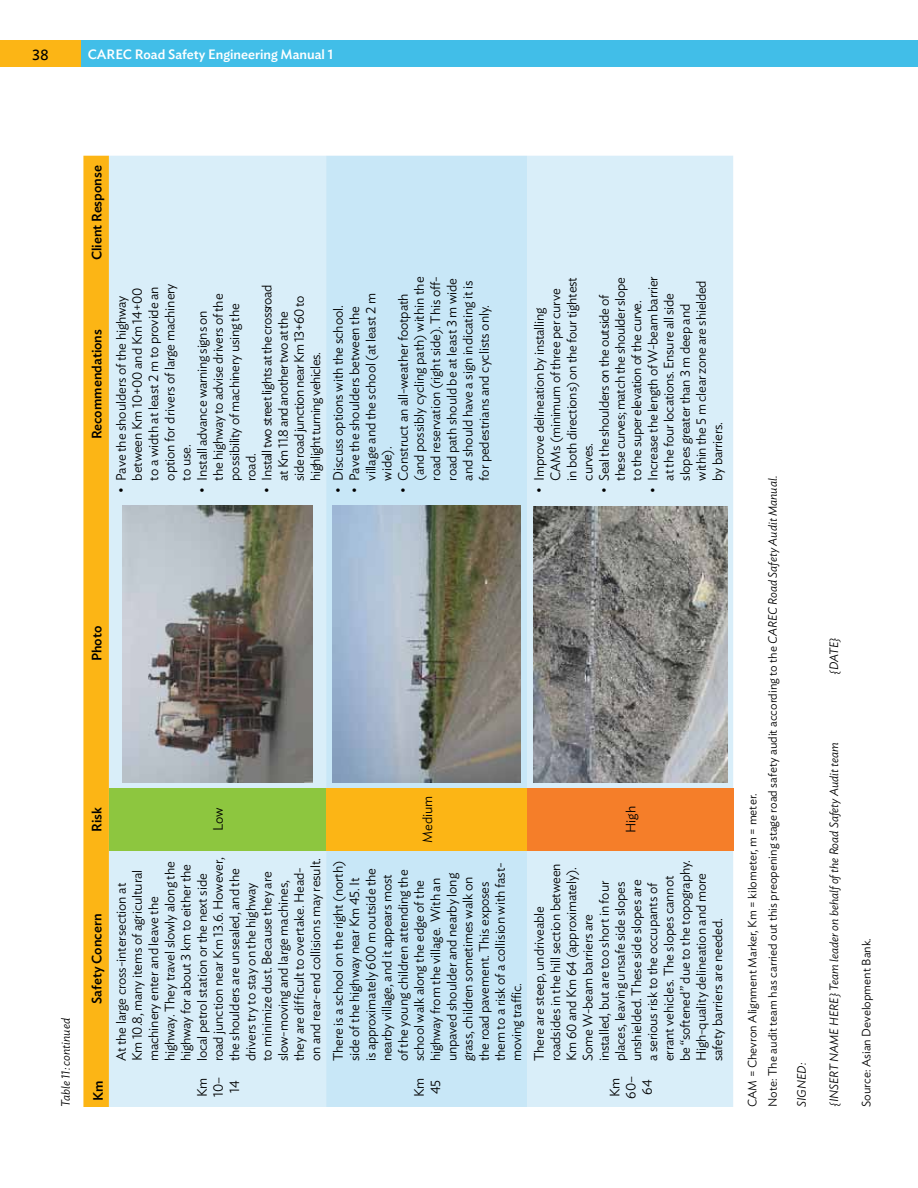
<style>
.page{position:relative;width:918px;height:1188px;background:#fff}
.page>*{position:absolute;margin:0;border:0;box-sizing:border-box;transform-origin:0 0}
.t1{font:15px "Ideal Sans";color:#000}
.t2{font:300 13.5px/16.2px "Ideal Sans";letter-spacing:-.01em;color:#000}
.t3{font:300 13.5px/16.2px "Ideal Sans";letter-spacing:-.04em;color:#000}
.t4{font:300 13.5px/16.2px "Ideal Sans";letter-spacing:-.03em;color:#000}
.t5{font:500 13.5px "Ideal Sans";color:#000}
.t6{font:500 13.5px "Ideal Sans";color:#fff}
.t7{font:300 12px/20.4px "Ideal Sans";color:#000}
.t8{font:italic 300 12px "Ideal Sans";color:#000}
.s1{font-style:italic}
</style>
<div class="page">
<div style="left:0;top:40px;width:81px;height:28px;background:#fcb515"></div>
<div style="left:81px;top:40px;width:837px;height:28px;background:#41bee8"></div>
<svg style="left:83px;top:156px;width:26px;height:951px"></svg>
<div style="left:109px;top:156px;width:624px;height:951px;background:#d9eef9"></div>
<div style="left:109px;top:788px;width:217px;height:62px;background:#8dc63f"></div>
<div style="left:326px;top:156px;width:201px;height:951px;background:#c8e7f7"></div>
<div style="left:326px;top:788px;width:201px;height:62px;background:#fcb515"></div>
<div style="left:527px;top:788px;width:206px;height:62px;background:#f57e29"></div>
<img style="left:122px;top:506px;width:191px;height:276px">
<img style="left:333px;top:506px;width:187px;height:276px">
<img style="left:533px;top:507px;width:194px;height:275px">
<p class="t1" style="left:32px;top:43px;width:18px">38</p>
<p class="t6" style="left:88px;top:44px;width:247px">CAREC Road Safety Engineering Manual 1</p>
<p class="t5" style="left:86px;top:260px;width:97px;rotate:-90deg">Client Response</p>
<p class="t5" style="left:86px;top:439px;width:112px;rotate:-90deg">Recommendations</p>
<p class="t2" style="left:112px;top:481px;width:199px;text-indent:-12px;rotate:-90deg">• Pave the shoulders of the highway between Km 10+00 and Km 14+00 to a width at least 2 m to provide an option for drivers of large machinery to use.</p>
<p class="t2" style="left:193px;top:481px;width:188px;text-indent:-12px;rotate:-90deg">• Install advance warning signs on the highway to advise drivers of the possibility of machinery using the road.</p>
<p class="t3" style="left:258px;top:481px;width:197px;text-indent:-12px;rotate:-90deg">• Install two street lights at the crossroad at Km 11.8 and another two at the<br>side road junction near Km 13+60 to highlight turning vehicles.</p>
<p class="t2" style="left:394px;top:481px;width:206px;text-indent:-12px;rotate:-90deg">• Construct an all-weather footpath (and possibly cycling path) within the road reservation (right side). This off&shy;road path should be at least 3 m wide and should have a sign indicating it is for pedestrians and cyclists only.</p>
<p class="t2" style="left:345px;top:481px;width:189px;text-indent:-12px;rotate:-90deg">• Pave the shoulders between the village and the school (at least 2 m wide).</p>
<p class="t2" style="left:329px;top:493px;width:189px;rotate:-90deg">• Discuss options with the school.</p>
<p class="t2" style="left:530px;top:481px;width:205px;text-indent:-12px;rotate:-90deg">• Improve delineation by installing<br>CAMs (minimum of three per curve in both directions) on the four tightest curves.</p>
<p class="t4" style="left:595px;top:481px;width:204px;text-indent:-12px;rotate:-90deg">• Seal the shoulders on the outside of these curves; match the shoulder slope to the super elevation of the curve.</p>
<p class="t2" style="left:643px;top:481px;width:206px;text-indent:-12px;rotate:-90deg">• Increase the length of W-beam barrier at the four locations. Ensure all side slopes greater than 3 m deep and within the 5 m clear zone are shielded by barriers.</p>
<p class="t5" style="left:86px;top:661px;width:37px;rotate:-90deg">Photo</p>
<p class="t8" style="left:57px;top:1107px;width:90px;rotate:-90deg">Table 11: continued</p>
<p class="t5" style="left:86px;top:832px;width:26px;rotate:-90deg">Risk</p>
<p class="t5" style="left:86px;top:1004px;width:92px;rotate:-90deg">Safety Concern</p>
<p class="t5" style="left:88px;top:1101px;width:22px;rotate:-90deg">Km</p>
<p class="t2" style="left:209px;top:831px;width:25px;rotate:-90deg">Low</p>
<p class="t2" style="left:418px;top:843px;width:49px;rotate:-90deg">Medium</p>
<p class="t2" style="left:622px;top:833px;width:28px;rotate:-90deg">High</p>
<p class="t2" style="left:112px;top:1061px;width:205px;rotate:-90deg">At the large cross-intersection at<br>Km 10.8, many items of agricultural machinery enter and leave the highway. They travel slowly along the highway for about 3 km to either the local petrol station or the next side road junction near Km 13.6. However, the shoulders are unsealed, and the drivers try to stay on the highway<br>to minimize dust. Because they are slow-moving and large machines, they are difficult to overtake. Head&shy;on and rear-end collisions may result.</p>
<p class="t2" style="left:329px;top:1061px;width:202px;rotate:-90deg">There is a school on the right (north) side of the highway near Km 45. It<br>is approximately 600 m outside the nearby village, and it appears most of the young children attending the school walk along the edge of the highway from the village. With an unpaved shoulder and nearby long grass, children sometimes walk on the road pavement. This exposes them to a risk of a collision with fast&shy;moving traffic.</p>
<p class="t2" style="left:530px;top:1061px;width:203px;rotate:-90deg">There are steep, undriveable roadsides in the hill section between Km 60 and Km 64 (approximately).<br>Some W-beam barriers are<br>installed, but are too short in four places, leaving unsafe side slopes unshielded. These side slopes are<br>a serious risk to the occupants of errant vehicles. The slopes cannot be “softened” due to the topography.<br>High-quality delineation and more safety barriers are needed.</p>
<p class="t2" style="left:193px;top:1097px;width:22px;text-align:justify;rotate:-90deg">Km 10– 14</p>
<p class="t2" style="left:410px;top:1097px;width:21px;rotate:-90deg">Km<br>45</p>
<p class="t2" style="left:605px;top:1099px;width:24px;rotate:-90deg">Km<br>60–<br>64</p>
<p class="t7" style="left:741px;top:1107px;width:633px;rotate:-90deg">CAM = Chevron Alignment Marker, Km = kilometer, m = meter.<br>Note: The audit team has carried out this preopening stage road safety audit according to the <span class="s1">CAREC Road Safety Audit Manual.</span></p>
<p class="t8" style="left:792px;top:1107px;width:46px;rotate:-90deg">SIGNED:</p>
<p class="t8" style="left:825px;top:675px;width:40px;rotate:-90deg">{DATE}</p>
<p class="t8" style="left:825px;top:1107px;width:366px;rotate:-90deg">{INSERT NAME HERE} Team leader on behalf of the Road Safety Audit team</p>
<p class="t7" style="left:855px;top:1107px;width:170px;rotate:-90deg">Source: Asian Development Bank.</p>
</div>
